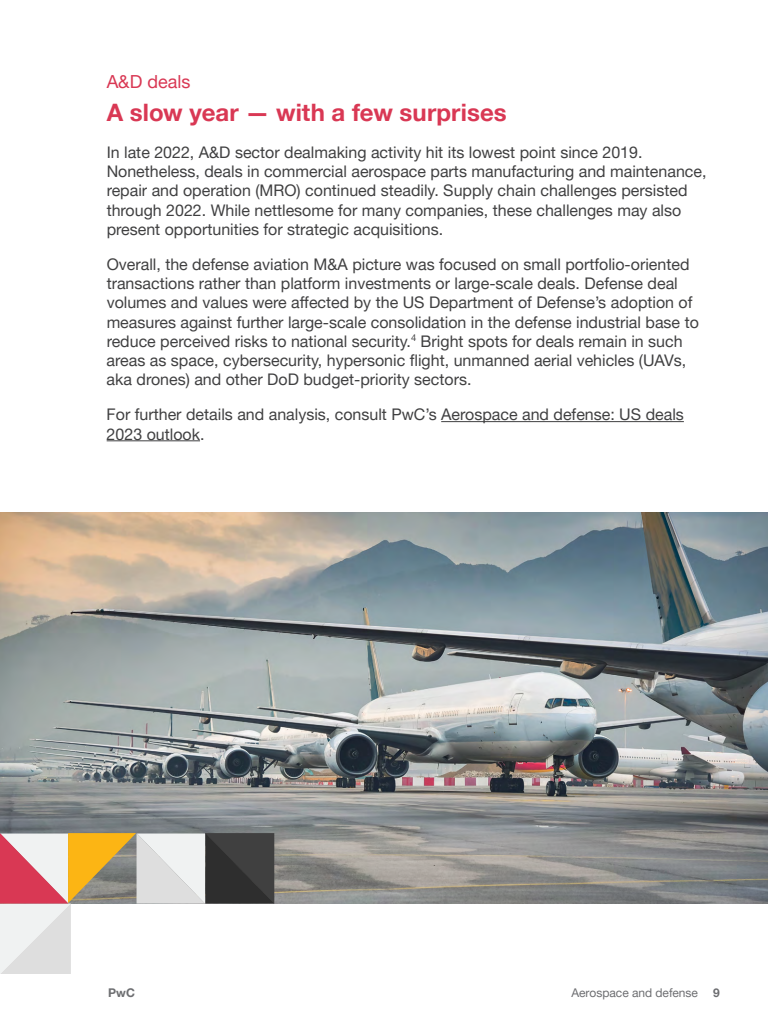
<style>
.page{position:relative;width:768px;height:1024px;background:#fff}
.page>*{position:absolute;margin:0;border:0;box-sizing:border-box;transform-origin:0 0}
.t1{font:700 24px "Helvetica Neue LT Pro";letter-spacing:.005em;color:#d93854}
.t2{font:18px "Helvetica Neue LT Pro";color:#d93854}
.t3{font:16px/19.2px "Helvetica Neue LT Pro";color:#404041}
.t4{font:12px "Helvetica Neue LT Pro";color:#6d6e71}
.t5{font:700 12px "Helvetica Neue LT Pro";color:#6d6e71}
</style>
<div class="page">
<hr style="left:441px;top:421px;width:243px;height:1px;background:#404041">
<hr style="left:107px;top:440px;width:93px;height:1px;background:#404041">
<img style="left:0;top:512px;width:768px;height:392px">
<svg style="left:0;top:833px;width:274px;height:141px"></svg>
<p class="t2" style="left:107px;top:71px;width:85px">A&amp;D deals</p>
<h1 class="t1" style="left:107px;top:97px;width:402px">A slow year — with a few surprises</h1>
<p class="t3" style="left:107px;top:142px;width:601px">In late 2022, A&amp;D sector dealmaking activity hit its lowest point since 2019.<br>Nonetheless, deals in commercial aerospace parts manufacturing and maintenance, repair and operation (MRO) continued steadily. Supply chain challenges persisted through 2022. While nettlesome for many companies, these challenges may also present opportunities for strategic acquisitions.</p>
<p class="t3" style="left:107px;top:254px;width:594px">Overall, the defense aviation M&amp;A picture was focused on small portfolio-oriented transactions rather than platform investments or large-scale deals. Defense deal volumes and values were affected by the US Department of Defense’s adoption of measures against further large-scale consolidation in the defense industrial base to reduce perceived risks to national security.<sup>4</sup> Bright spots for deals remain in such areas as space, cybersecurity, hypersonic flight, unmanned aerial vehicles (UAVs, aka drones) and other DoD budget-priority sectors.</p>
<p class="t3" style="left:107px;top:405px;width:579px">For further details and analysis, consult PwC’s Aerospace and defense: US deals<br>2023 outlook.</p>
<p class="t5" style="left:108px;top:985px;width:28px">PwC</p>
<p class="t4" style="left:571px;top:985px;width:128px">Aerospace and defense</p>
<p class="t5" style="left:713px;top:985px;width:8px">9</p>
</div>
